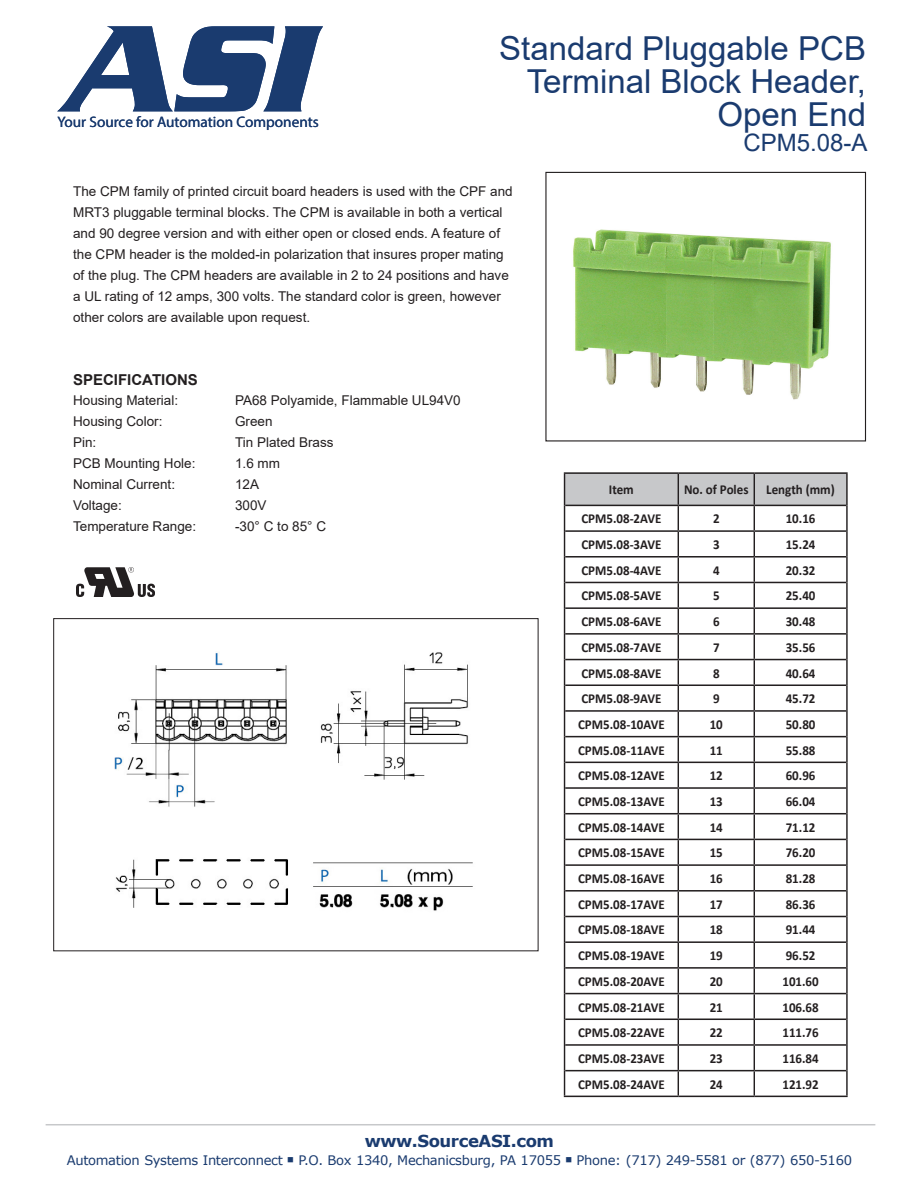
<style>
.page{position:relative;width:918px;height:1188px;background:#fff}
.page>*{position:absolute;margin:0;border:0;box-sizing:border-box;transform-origin:0 0}
.t1{font:33px/33px "Arial";color:#1a3b6f;text-align:right}
.t2{font:24px "Arial";color:#1a3b6f}
.t3{font:700 16.5px "Verdana";letter-spacing:-.025em;color:#1a3b6f}
.t4{font:15.3px "Myriad Pro";color:#1a3b6f}
.t5{font:700 15px "Arial";color:#231f20}
.t6{font:700 13.65px "Calibri";color:#231f20;scale:.95 1}
.t7{font:13.5px/21px "Arial";color:#231f20}
.t8{font:13.2px "Verdana";letter-spacing:-.025em;color:#1a3b6f}
</style>
<div class="page">
<hr style="left:46px;top:1124px;width:829px;height:1px;background:#c7c8ca">
<svg style="left:57px;top:26px;width:266px;height:85px"></svg>
<img style="left:573px;top:229px;width:258px;height:171px">
<div style="left:545px;top:172px;width:321px;height:269px;border:1px solid #231f20"></div>
<img style="left:114px;top:652px;width:359px;height:259px">
<div style="left:53px;top:618px;width:485px;height:333px;border:1px solid #231f20"></div>
<img style="left:76px;top:567px;width:78px;height:30px">
<hr style="left:564px;top:472px;width:114px;height:2px;background:#231f20">
<hr style="left:678px;top:472px;width:76px;height:2px;background:#231f20">
<hr style="left:754px;top:472px;width:94px;height:2px;background:#231f20">
<hr style="left:564px;top:1096px;width:114px;height:1px;background:#231f20">
<hr style="left:678px;top:1096px;width:76px;height:1px;background:#231f20">
<hr style="left:754px;top:1096px;width:94px;height:1px;background:#231f20">
<hr style="left:846px;top:474px;width:2px;height:31px;background:#231f20">
<hr style="left:846px;top:505px;width:2px;height:26px;background:#231f20">
<hr style="left:846px;top:531px;width:2px;height:26px;background:#231f20">
<hr style="left:846px;top:557px;width:2px;height:25px;background:#231f20">
<hr style="left:846px;top:582px;width:2px;height:26px;background:#231f20">
<hr style="left:846px;top:608px;width:2px;height:26px;background:#231f20">
<hr style="left:846px;top:634px;width:2px;height:26px;background:#231f20">
<hr style="left:846px;top:660px;width:2px;height:25px;background:#231f20">
<hr style="left:846px;top:685px;width:2px;height:26px;background:#231f20">
<hr style="left:846px;top:711px;width:2px;height:26px;background:#231f20">
<hr style="left:846px;top:737px;width:2px;height:25px;background:#231f20">
<hr style="left:846px;top:762px;width:2px;height:26px;background:#231f20">
<hr style="left:846px;top:788px;width:2px;height:26px;background:#231f20">
<hr style="left:846px;top:814px;width:2px;height:25px;background:#231f20">
<hr style="left:846px;top:839px;width:2px;height:26px;background:#231f20">
<hr style="left:846px;top:865px;width:2px;height:26px;background:#231f20">
<hr style="left:846px;top:891px;width:2px;height:25px;background:#231f20">
<hr style="left:846px;top:916px;width:2px;height:26px;background:#231f20">
<hr style="left:846px;top:942px;width:2px;height:26px;background:#231f20">
<hr style="left:846px;top:968px;width:2px;height:26px;background:#231f20">
<hr style="left:846px;top:994px;width:2px;height:25px;background:#231f20">
<hr style="left:846px;top:1019px;width:2px;height:26px;background:#231f20">
<hr style="left:846px;top:1045px;width:2px;height:26px;background:#231f20">
<svg style="left:564px;top:473px;width:283px;height:623px"></svg>
<hr style="left:846px;top:1071px;width:2px;height:25px;background:#231f20">
<p class="t4" style="left:57px;top:112px;width:263px">Your Source for Automation Components</p>
<h1 class="t1" style="left:499px;top:32px;width:368px">Standard Pluggable PCB<br>Terminal Block Header,<br>Open End</h1>
<h2 class="t2" style="left:743px;top:126px;width:126px">CPM5.08-A</h2>
<p class="t7" style="left:73px;top:181px;width:441px">The CPM family of printed circuit board headers is used with the CPF and MRT3 pluggable terminal blocks. The CPM is available in both a vertical and 90 degree version and with either open or closed ends. A feature of the CPM header is the molded-in polarization that insures proper mating of the plug. The CPM headers are available in 2 to 24 positions and have a UL rating of 12 amps, 300 volts. The standard color is green, however other colors are available upon request.</p>
<p class="t5" style="left:73px;top:370px;width:126px">SPECIFICATIONS</p>
<p class="t7" style="left:73px;top:390px;width:107px">Housing Material:</p>
<p class="t7" style="left:235px;top:390px;width:227px">PA68 Polyamide, Flammable UL94V0</p>
<p class="t7" style="left:73px;top:411px;width:91px">Housing Color:</p>
<p class="t7" style="left:235px;top:411px;width:39px">Green</p>
<p class="t7" style="left:73px;top:432px;width:25px">Pin:</p>
<p class="t7" style="left:235px;top:432px;width:100px">Tin Plated Brass</p>
<p class="t7" style="left:73px;top:453px;width:124px">PCB Mounting Hole:</p>
<p class="t7" style="left:235px;top:453px;width:47px">1.6 mm</p>
<p class="t7" style="left:73px;top:474px;width:104px">Nominal Current:</p>
<p class="t7" style="left:235px;top:474px;width:26px">12A</p>
<p class="t7" style="left:73px;top:495px;width:50px">Voltage:</p>
<p class="t7" style="left:235px;top:495px;width:33px">300V</p>
<p class="t7" style="left:73px;top:516px;width:125px">Temperature Range:</p>
<p class="t7" style="left:235px;top:516px;width:93px">-30° C to 85° C</p>
<p class="t6" style="left:609px;top:480px;width:28px">Item</p>
<p class="t6" style="left:684px;top:480px;width:69px">No. of Poles</p>
<p class="t6" style="left:766px;top:480px;width:74px">Length (mm)</p>
<p class="t6" style="left:581px;top:509px;width:86px">CPM5.08-2AVE</p>
<p class="t6" style="left:713px;top:509px;width:8px">2</p>
<p class="t6" style="left:786px;top:509px;width:33px">10.16</p>
<p class="t6" style="left:581px;top:535px;width:86px">CPM5.08-3AVE</p>
<p class="t6" style="left:713px;top:535px;width:8px">3</p>
<p class="t6" style="left:786px;top:535px;width:33px">15.24</p>
<p class="t6" style="left:581px;top:561px;width:86px">CPM5.08-4AVE</p>
<p class="t6" style="left:713px;top:561px;width:8px">4</p>
<p class="t6" style="left:786px;top:561px;width:33px">20.32</p>
<p class="t6" style="left:581px;top:586px;width:86px">CPM5.08-5AVE</p>
<p class="t6" style="left:713px;top:586px;width:8px">5</p>
<p class="t6" style="left:786px;top:586px;width:33px">25.40</p>
<p class="t6" style="left:581px;top:612px;width:86px">CPM5.08-6AVE</p>
<p class="t6" style="left:713px;top:612px;width:8px">6</p>
<p class="t6" style="left:786px;top:612px;width:33px">30.48</p>
<p class="t6" style="left:581px;top:638px;width:86px">CPM5.08-7AVE</p>
<p class="t6" style="left:713px;top:638px;width:8px">7</p>
<p class="t6" style="left:786px;top:638px;width:33px">35.56</p>
<p class="t6" style="left:581px;top:663px;width:86px">CPM5.08-8AVE</p>
<p class="t6" style="left:713px;top:663px;width:8px">8</p>
<p class="t6" style="left:786px;top:663px;width:33px">40.64</p>
<p class="t6" style="left:581px;top:689px;width:86px">CPM5.08-9AVE</p>
<p class="t6" style="left:713px;top:689px;width:8px">9</p>
<p class="t6" style="left:786px;top:689px;width:33px">45.72</p>
<p class="t6" style="left:578px;top:715px;width:93px">CPM5.08-10AVE</p>
<p class="t6" style="left:710px;top:715px;width:15px">10</p>
<p class="t6" style="left:786px;top:715px;width:33px">50.80</p>
<p class="t6" style="left:578px;top:740px;width:93px">CPM5.08-11AVE</p>
<p class="t6" style="left:710px;top:740px;width:15px">11</p>
<p class="t6" style="left:786px;top:740px;width:33px">55.88</p>
<p class="t6" style="left:578px;top:766px;width:93px">CPM5.08-12AVE</p>
<p class="t6" style="left:710px;top:766px;width:15px">12</p>
<p class="t6" style="left:786px;top:766px;width:33px">60.96</p>
<p class="t6" style="left:578px;top:792px;width:93px">CPM5.08-13AVE</p>
<p class="t6" style="left:710px;top:792px;width:15px">13</p>
<p class="t6" style="left:786px;top:792px;width:33px">66.04</p>
<p class="t6" style="left:578px;top:818px;width:93px">CPM5.08-14AVE</p>
<p class="t6" style="left:710px;top:818px;width:15px">14</p>
<p class="t6" style="left:786px;top:818px;width:33px">71.12</p>
<p class="t6" style="left:578px;top:843px;width:93px">CPM5.08-15AVE</p>
<p class="t6" style="left:710px;top:843px;width:15px">15</p>
<p class="t6" style="left:786px;top:843px;width:33px">76.20</p>
<p class="t6" style="left:578px;top:869px;width:93px">CPM5.08-16AVE</p>
<p class="t6" style="left:710px;top:869px;width:15px">16</p>
<p class="t6" style="left:786px;top:869px;width:33px">81.28</p>
<p class="t6" style="left:578px;top:895px;width:93px">CPM5.08-17AVE</p>
<p class="t6" style="left:710px;top:895px;width:15px">17</p>
<p class="t6" style="left:786px;top:895px;width:33px">86.36</p>
<p class="t6" style="left:578px;top:920px;width:93px">CPM5.08-18AVE</p>
<p class="t6" style="left:710px;top:920px;width:15px">18</p>
<p class="t6" style="left:786px;top:920px;width:33px">91.44</p>
<p class="t6" style="left:578px;top:946px;width:93px">CPM5.08-19AVE</p>
<p class="t6" style="left:710px;top:946px;width:15px">19</p>
<p class="t6" style="left:786px;top:946px;width:33px">96.52</p>
<p class="t6" style="left:578px;top:972px;width:93px">CPM5.08-20AVE</p>
<p class="t6" style="left:710px;top:972px;width:15px">20</p>
<p class="t6" style="left:782px;top:972px;width:40px">101.60</p>
<p class="t6" style="left:578px;top:997px;width:93px">CPM5.08-21AVE</p>
<p class="t6" style="left:710px;top:997px;width:15px">21</p>
<p class="t6" style="left:782px;top:997px;width:40px">106.68</p>
<p class="t6" style="left:578px;top:1023px;width:93px">CPM5.08-22AVE</p>
<p class="t6" style="left:710px;top:1023px;width:15px">22</p>
<p class="t6" style="left:782px;top:1023px;width:40px">111.76</p>
<p class="t6" style="left:578px;top:1049px;width:93px">CPM5.08-23AVE</p>
<p class="t6" style="left:710px;top:1049px;width:15px">23</p>
<p class="t6" style="left:782px;top:1049px;width:40px">116.84</p>
<p class="t6" style="left:578px;top:1074px;width:93px">CPM5.08-24AVE</p>
<p class="t6" style="left:710px;top:1074px;width:15px">24</p>
<p class="t6" style="left:782px;top:1074px;width:40px">121.92</p>
<p class="t3" style="left:365px;top:1129px;width:191px">www.SourceASI.com</p>
<p class="t8" style="left:67px;top:1151px;width:787px">Automation Systems Interconnect ■ P.O. Box 1340, Mechanicsburg, PA 17055 ■ Phone: (717) 249-5581 or (877) 650-5160</p>
</div>
